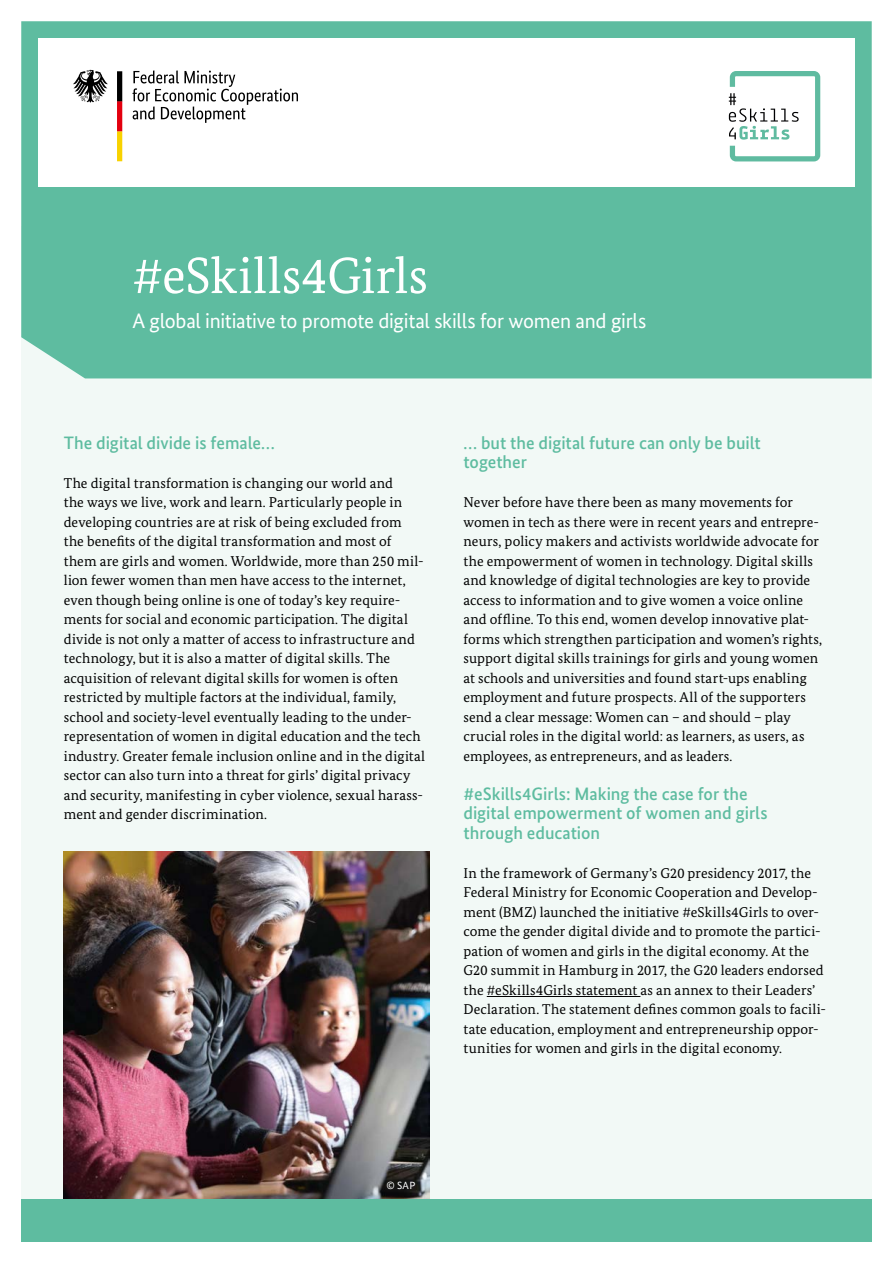
<style>
.page{position:relative;width:893px;height:1263px;background:#fff}
.page>*{position:absolute;margin:0;border:0;box-sizing:border-box;transform-origin:0 0}
.t1{font:51px "Bundes Serif";letter-spacing:-.005em;color:#fff}
.t2{font:21px "Bundes Sans";letter-spacing:-.015em;color:#fff}
.t3{font:500 18px/19.5px "Bundes Sans";color:#5ebca0}
.t4{font:14.25px/19.5px "Bundes Serif";letter-spacing:.005em;color:#000}
.t5{font:10.5px "Bundes Sans Office";color:#fff}
</style>
<div class="page">
<div style="left:21px;top:226px;width:851px;height:1016px;background:#f2f9f6"></div>
<div style="left:21px;top:21px;width:851px;height:357px;background:#5ebca0"></div>
<div style="left:38px;top:38px;width:817px;height:149px;background:#fff"></div>
<svg style="left:132px;top:70px;width:166px;height:53px"></svg>
<svg style="left:73px;top:70px;width:35px;height:33px"></svg>
<svg style="left:117px;top:71px;width:5px;height:90px"></svg>
<img style="left:64px;top:852px;width:365px;height:347px">
<hr style="left:487px;top:996px;width:153px;height:1px;background:#000">
<div style="left:21px;top:1199px;width:851px;height:43px;background:#5ebca0"></div>
<svg style="left:729px;top:71px;width:91px;height:90px"></svg>
<h1 class="t1" style="left:132px;top:244px;width:297px">#eSkills4Girls</h1>
<h2 class="t2" style="left:132px;top:308px;width:516px">A global initiative to promote digital skills for women and girls</h2>
<p class="t3" style="left:64px;top:432px;width:213px">The digital divide is female…</p>
<p class="t4" style="left:64px;top:473px;width:363px">The digital transformation is changing our world and<br>the ways we live, work and learn. Particularly people in developing countries are at risk of being excluded from the benefits of the digital transformation and most of them are girls and women. Worldwide, more than 250 mil&shy;lion fewer women than men have access to the internet, even though being online is one of today’s key require&shy;ments for social and economic participation. The digital divide is not only a matter of access to infrastructure and technology, but it is also a matter of digital skills. The acquisition of relevant digital skills for women is often restricted by multiple factors at the individual, family, school and society-level eventually leading to the under&shy;representation of women in digital education and the tech industry. Greater female inclusion online and in the digital sector can also turn into a threat for girls’ digital privacy and security, manifesting in cyber violence, sexual harass&shy;ment and gender discrimination.</p>
<p class="t3" style="left:463px;top:432px;width:299px">… but the digital future can only be built together</p>
<p class="t4" style="left:463px;top:492px;width:360px">Never before have there been as many movements for women in tech as there were in recent years and entrepre&shy;neurs, policy makers and activists worldwide advocate for the empowerment of women in technology. Digital skills and knowledge of digital technologies are key to provide access to information and to give women a voice online and offline. To this end, women develop innovative plat&shy;forms which strengthen participation and women’s rights, support digital skills trainings for girls and young women at schools and universities and found start-ups enabling employment and future prospects. All of the supporters send a clear message: Women can – and should – play crucial roles in the digital world: as learners, as users, as employees, as entrepreneurs, and as leaders.</p>
<p class="t3" style="left:463px;top:783px;width:306px">#eSkills4Girls: Making the case for the digital empowerment of women and girls through education</p>
<p class="t4" style="left:463px;top:863px;width:364px">In the framework of Germany’s G20 presidency 2017, the Federal Ministry for Economic Cooperation and Develop&shy;ment (BMZ) launched the initiative #eSkills4Girls to over&shy;come the gender digital divide and to promote the partici&shy;pation of women and girls in the digital economy. At the G20 summit in Hamburg in 2017, the G20 leaders endorsed the #eSkills4Girls statement as an annex to their Leaders’ Declaration. The statement defines common goals to facili&shy;tate education, employment and entrepreneurship oppor&shy;tunities for women and girls in the digital economy.</p>
<p class="t5" style="left:386px;top:1179px;width:30px">© SAP</p>
</div>
